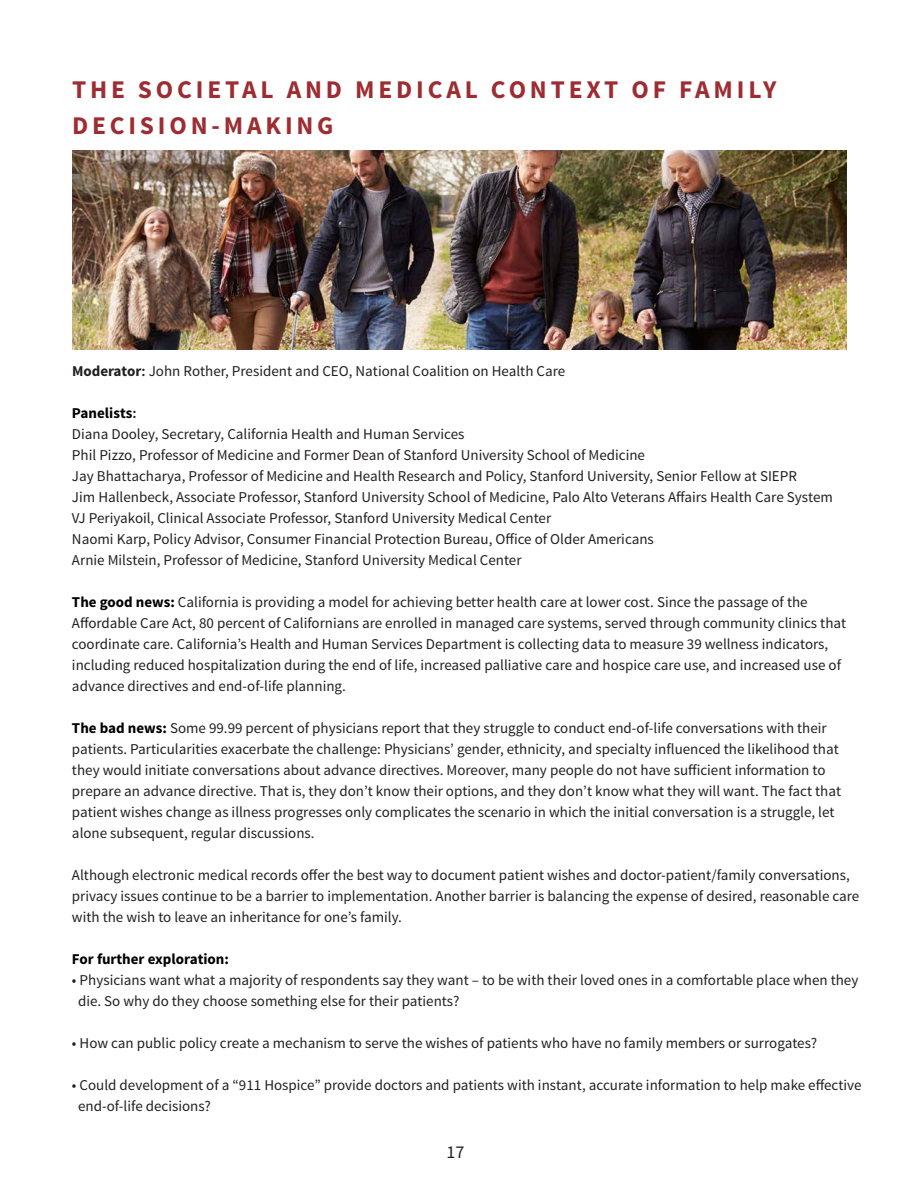
<style>
.page{position:relative;width:918px;height:1188px;background:#fff}
.page>*{position:absolute;margin:0;border:0;box-sizing:border-box;transform-origin:0 0}
.t1{font:700 25.5px "Source Sans Pro";letter-spacing:.15em;color:#9d2d32}
.t2{font:18px "Source Sans Pro";color:#231f20}
.t3{font:15px/21px "Source Sans Pro";color:#231f20}
.t4{font:700 15px "Source Sans Pro";color:#000}
.s1{font-weight:700}
.s2{font-weight:600}
.s3{font-weight:600;color:#231f20}
.s4{font-weight:700;color:#000}
</style>
<div class="page">
<img style="left:72px;top:150px;width:774px;height:200px">
<p class="t1" style="left:72px;top:73px;width:706px">THE SOCIETAL AND MEDICAL CONTEXT OF FAMILY</p>
<p class="t1" style="left:72px;top:109px;width:263px">DECISION-MAKING</p>
<p class="t3" style="left:72px;top:361px;width:495px"><span class="s1">Moderator</span><span class="s2">:</span> John Rother, President and CEO, National Coalition on Health Care</p>
<p class="t4" style="left:72px;top:403px;width:66px">Panelists<span class="s3">:</span></p>
<p class="t3" style="left:72px;top:424px;width:394px">Diana Dooley, Secretary, California Health and Human Services</p>
<p class="t3" style="left:72px;top:445px;width:575px">Phil Pizzo, Professor of Medicine and Former Dean of Stanford University School of Medicine</p>
<p class="t3" style="left:72px;top:466px;width:727px">Jay Bhattacharya, Professor of Medicine and Health Research and Policy, Stanford University, Senior Fellow at SIEPR</p>
<p class="t3" style="left:72px;top:487px;width:762px">Jim Hallenbeck, Associate Professor, Stanford University School of Medicine, Palo Alto Veterans Affairs Health Care System</p>
<p class="t3" style="left:72px;top:508px;width:481px">VJ Periyakoil, Clinical Associate Professor, Stanford University Medical Center</p>
<p class="t3" style="left:72px;top:529px;width:583px">Naomi Karp, Policy Advisor, Consumer Financial Protection Bureau, Office of Older Americans</p>
<p class="t3" style="left:72px;top:550px;width:451px">Arnie Milstein, Professor of Medicine, Stanford University Medical Center</p>
<p class="t3" style="left:72px;top:592px;width:776px"><span class="s4">The good news:</span> California is providing a model for achieving better health care at lower cost. Since the passage of the Affordable Care Act, 80 percent of Californians are enrolled in managed care systems, served through community clinics that coordinate care. California’s Health and Human Services Department is collecting data to measure 39 wellness indicators, including reduced hospitalization during the end of life, increased palliative care and hospice care use, and increased use of advance directives and end-of-life planning.</p>
<p class="t3" style="left:72px;top:718px;width:771px"><span class="s4">The bad news:</span> Some 99.99 percent of physicians report that they struggle to conduct end-of-life conversations with their patients. Particularities exacerbate the challenge: Physicians’ gender, ethnicity, and specialty influenced the likelihood that they would initiate conversations about advance directives. Moreover, many people do not have sufficient information to prepare an advance directive. That is, they don’t know their options, and they don’t know what they will want. The fact that patient wishes change as illness progresses only complicates the scenario in which the initial conversation is a struggle, let alone subsequent, regular discussions.</p>
<p class="t3" style="left:72px;top:865px;width:789px">Although electronic medical records offer the best way to document patient wishes and doctor-patient/family conversations, privacy issues continue to be a barrier to implementation. Another barrier is balancing the expense of desired, reasonable care with the wish to leave an inheritance for one’s family.</p>
<p class="t4" style="left:72px;top:949px;width:159px">For further exploration:</p>
<p class="t3" style="left:72px;top:970px;width:788px">• Physicians want what a majority of respondents say they want – to be with their loved ones in a comfortable place when they</p>
<p class="t3" style="left:78px;top:991px;width:383px">die. So why do they choose something else for their patients?</p>
<p class="t3" style="left:72px;top:1033px;width:747px">• How can public policy create a mechanism to serve the wishes of patients who have no family members or surrogates?</p>
<p class="t3" style="left:72px;top:1075px;width:791px">• Could development of a “911 Hospice” provide doctors and patients with instant, accurate information to help make effective</p>
<p class="t3" style="left:78px;top:1096px;width:134px">end-of-life decisions?</p>
<p class="t2" style="left:446px;top:1141px;width:19px">17</p>
</div>
